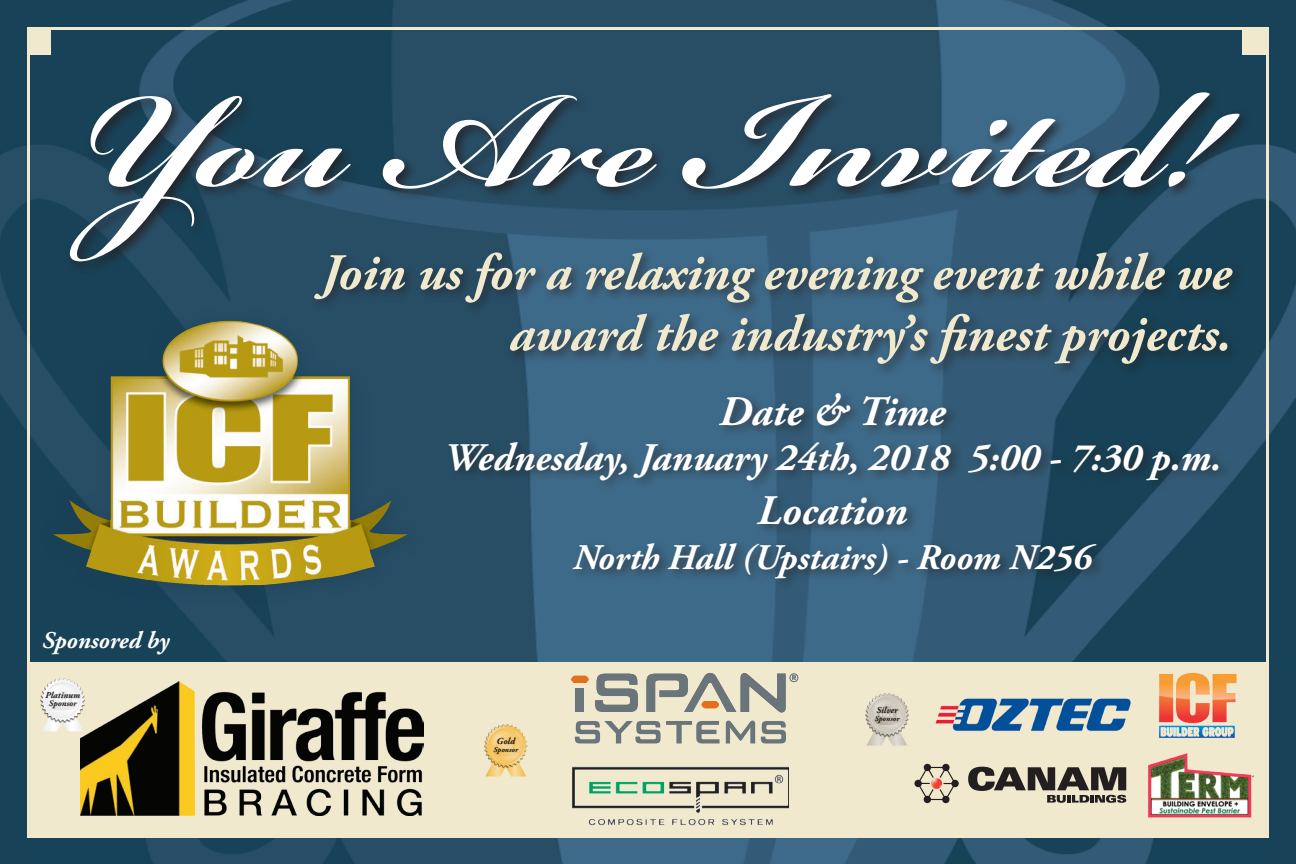
<style>
.page{position:relative;width:1296px;height:864px;background:#fff}
.page>*{position:absolute;margin:0;border:0;box-sizing:border-box;transform-origin:0 0}
.t1{font:700 210px "Bickham Script Pro";color:#fff}
.body_text{font:italic 700 42px "Adobe Garamond Pro";color:#fff}
.body_text-2{font:italic 700 39px "Adobe Garamond Pro";color:#fff}
.body_text-3{font:italic 700 36px "Adobe Garamond Pro";color:#fff}
.body_text-4{font:italic 700 24px "Adobe Garamond Pro";color:#fff}
.t2{font:italic 700 9.3px "Adobe Garamond Pro";color:#231f20}
.t3{font:italic 700 9px "Adobe Garamond Pro";color:#231f20}
.t4{font:italic 700 8.7px "Adobe Garamond Pro";color:#231f20}
.t5{font:italic 700 7.5px "Adobe Garamond Pro";color:#231f20}
</style>
<div class="page">
<img style="left:0;top:0;width:1296px;height:864px">
<div style="left:27px;top:30px;width:23px;height:24px;background:#f0e9ce"></div>
<div style="left:1243px;top:30px;width:23px;height:24px;background:#f0e9ce"></div>
<div style="left:27px;top:662px;width:1242px;height:175px;background:#f0e9ce"></div>
<img style="left:1148px;top:753px;width:106px;height:65px">
<div style="left:506px;top:310px;width:734px;height:68px;background:#231f20;opacity:.6"></div>
<svg style="left:510px;top:316px;width:717px;height:48px;background:#5e7885"></svg>
<div style="left:310px;top:248px;width:935px;height:68px;background:#231f20;opacity:.6"></div>
<svg style="left:314px;top:275px;width:919px;height:28px;background:#5d7681"></svg>
<div style="left:446px;top:389px;width:786px;height:203px;background:#231f20;opacity:.6"></div>
<div style="left:66px;top:88px;width:1186px;height:187px;background:#231f20;opacity:.8"></div>
<div style="left:39px;top:305px;width:387px;height:301px;background:#194157;opacity:.6"></div>
<img style="left:52px;top:321px;width:170px;height:219px">
<div style="left:865px;top:693px;width:44px;height:44px;background:#231f20;opacity:.7"></div>
<svg style="left:866px;top:693px;width:43px;height:53px"></svg>
<div style="left:875px;top:706px;width:26px;height:18px;background:#231f20;opacity:.1"></div>
<svg style="left:484px;top:724px;width:43px;height:53px"></svg>
<div style="left:493px;top:737px;width:26px;height:18px;background:#231f20;opacity:.1"></div>
<img style="left:81px;top:681px;width:343px;height:135px">
<img style="left:935px;top:698px;width:196px;height:33px">
<div style="left:57px;top:712px;width:27px;height:21px;background:#f0e9ce"></div>
<div style="left:40px;top:678px;width:45px;height:45px;background:#231f20;opacity:.7"></div>
<svg style="left:41px;top:678px;width:44px;height:54px"></svg>
<div style="left:45px;top:691px;width:36px;height:18px;background:#231f20;opacity:.1"></div>
<div style="left:576px;top:689px;width:8px;height:23px;background:#6a747b"></div>
<svg style="left:595px;top:674px;width:43px;height:38px"></svg>
<svg style="left:571px;top:676px;width:18px;height:7px"></svg>
<svg style="left:646px;top:673px;width:152px;height:39px"></svg>
<svg style="left:761px;top:721px;width:25px;height:22px"></svg>
<svg style="left:726px;top:721px;width:29px;height:22px"></svg>
<svg style="left:575px;top:721px;width:145px;height:22px"></svg>
<img style="left:572px;top:766px;width:217px;height:60px">
<img style="left:1159px;top:672px;width:78px;height:66px">
<svg style="left:968px;top:767px;width:158px;height:36px"></svg>
<svg style="left:914px;top:764px;width:45px;height:39px"></svg>
<p class="t1" style="left:80px;top:-10px;width:1146px">You Are Invited!</p>
<p class="body_text-4" style="left:42px;top:627px;width:129px">Sponsored by</p>
<p class="t3" style="left:45px;top:690px;width:36px">Platinum</p>
<p class="t4" style="left:49px;top:698px;width:29px">Sponsor</p>
<p class="body_text" style="left:719px;top:387px;width:228px">Date &amp; Time</p>
<p class="body_text-2" style="left:443px;top:435px;width:779px">Wednesday, January 24th, 2018 5:00 - 7:30 p.m.</p>
<p class="body_text" style="left:757px;top:486px;width:152px">Location</p>
<p class="body_text-3" style="left:573px;top:537px;width:520px">North Hall (Upstairs) - Room N256</p>
<p class="t2" style="left:497px;top:736px;width:20px">Gold</p>
<p class="t5" style="left:494px;top:745px;width:26px">Sponsor</p>
<p class="t2" style="left:876px;top:705px;width:23px">Silver</p>
<p class="t5" style="left:875px;top:714px;width:26px">Sponsor</p>
</div>
